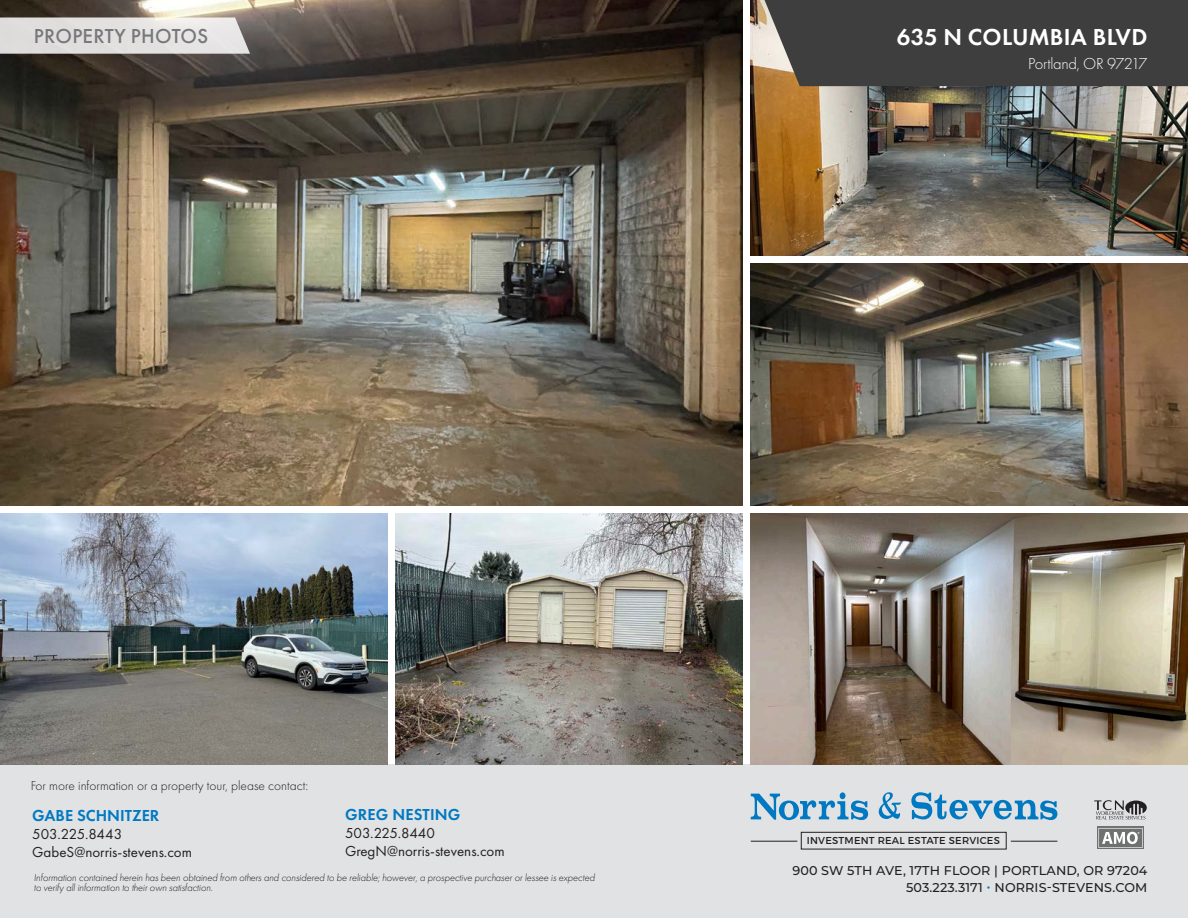
<style>
.page{position:relative;width:1188px;height:918px;background:#fff}
.page>*{position:absolute;margin:0;border:0;box-sizing:border-box;transform-origin:0 0}
.t1{font:600 24px "Futura PT";letter-spacing:.01em;color:#fff}
.t2{font:500 21px "Futura PT";letter-spacing:.01em;color:#76787b}
.t3{font:600 16.5px "Futura PT";color:#0079c2}
.t4{font:300 16.5px "Futura PT";letter-spacing:-.015em;color:#fff}
.t5{font:15px/18px "Futura PT";color:#231f20}
.t6{font:300 13.5px "Futura PT";color:#231f20}
.t7{font:500 12.75px/16.5px "Montserrat";letter-spacing:.01em;color:#231f20;text-align:right}
.t8{font:italic 300 10.5px/10.5px "Futura PT";letter-spacing:-.01em;color:#231f20}
.t9{font:10.05px "Montserrat";letter-spacing:.02em;color:#231f20}
.s1{color:#0079c2}
</style>
<div class="page">
<div style="left:0;top:765px;width:1188px;height:153px;background:#e1e2e4"></div>
<svg style="left:751px;top:792px;width:117px;height:28px"></svg>
<svg style="left:911px;top:792px;width:146px;height:28px"></svg>
<svg style="left:879px;top:792px;width:22px;height:27px"></svg>
<div style="left:801px;top:832px;width:205px;height:17px;border:1px solid #231f20"></div>
<hr style="left:751px;top:841px;width:46px;height:1px;background:#231f20">
<hr style="left:1011px;top:841px;width:46px;height:1px;background:#231f20">
<svg style="left:1094px;top:800px;width:53px;height:20px"></svg>
<div style="left:1097px;top:827px;width:47px;height:22px;background:#6f7171"></div>
<svg style="left:1098px;top:828px;width:45px;height:20px"></svg>
<img style="left:0;top:0;width:742px;height:505px">
<img style="left:750px;top:0;width:438px;height:256px">
<img style="left:750px;top:513px;width:438px;height:252px">
<img style="left:750px;top:263px;width:438px;height:242px">
<img style="left:395px;top:513px;width:347px;height:252px">
<svg style="left:0;top:17px;width:250px;height:37px;background:#dddbda"></svg>
<div style="left:765px;top:0;width:423px;height:86px;background:#3e3e3f"></div>
<img style="left:0;top:513px;width:388px;height:252px">
<p class="t2" style="left:34px;top:23px;width:176px">PROPERTY PHOTOS</p>
<p class="t1" style="left:897px;top:22px;width:252px">635 N COLUMBIA BLVD</p>
<p class="t4" style="left:1028px;top:54px;width:121px">Portland, OR 97217</p>
<p class="t6" style="left:31px;top:778px;width:279px">For more information or a property tour, please contact:</p>
<h3 class="t3" style="left:32px;top:805px;width:129px">GABE SCHNITZER</h3>
<h3 class="t5" style="left:32px;top:825px;width:161px">503.225.8443<br>GabeS@norris-stevens.com</h3>
<h3 class="t3" style="left:345px;top:804px;width:117px">GREG NESTING</h3>
<h3 class="t5" style="left:345px;top:824px;width:161px">503.225.8440<br>GregN@norris-stevens.com</h3>
<p class="t8" style="left:34px;top:872px;width:563px">Information contained herein has been obtained from others and considered to be reliable; however, a prospective purchaser or lessee is expected to verify all information to their own satisfaction.</p>
<p class="t9" style="left:807px;top:835px;width:195px">INVESTMENT REAL ESTATE SERVICES</p>
<p class="t7" style="left:792px;top:862px;width:357px">900 SW 5TH AVE, 17TH FLOOR | PORTLAND, OR 97204<br>503.223.3171 <span class="s1">•</span> NORRIS-STEVENS.COM</p>
</div>
